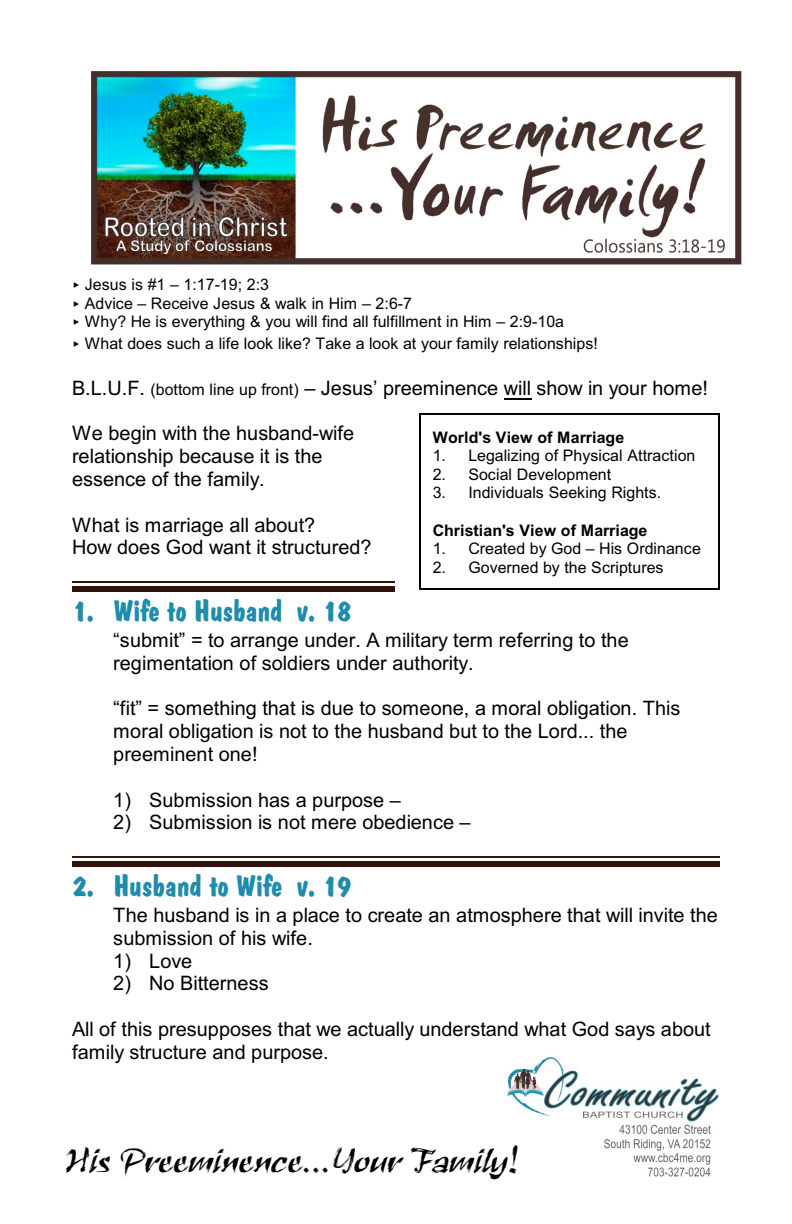
<style>
.page{position:relative;width:792px;height:1224px;background:#fff}
.page>*{position:absolute;margin:0;border:0;box-sizing:border-box;transform-origin:0 0}
.t1{font:36px "Ruach Let Plain";color:#000}
.t2{font:30px "Dom Bold BT";color:#1f8cab}
.t3{font:20px/22.8px "Arial";color:#000}
.t4{font:16px/18.4px "Arial";color:#000}
.t5{font:700 16px "Arial";color:#000}
.s1{font-size:16px}
</style>
<div class="page">
<img style="left:507px;top:1056px;width:212px;height:121px">
<img style="left:92px;top:72px;width:650px;height:192px">
<hr style="left:419px;top:413px;width:1px;height:177px;background:#000">
<hr style="left:718px;top:413px;width:2px;height:177px;background:#000">
<hr style="left:419px;top:413px;width:301px;height:2px;background:#000">
<hr style="left:419px;top:588px;width:301px;height:2px;background:#000">
<svg style="left:504px;top:398px;width:27px;height:1px"></svg>
<hr style="left:72px;top:581px;width:323px;height:2px;background:#33120d">
<div style="left:72px;top:587px;width:323px;height:5px;background:#33120d"></div>
<hr style="left:72px;top:856px;width:648px;height:2px;background:#33120d">
<div style="left:72px;top:862px;width:648px;height:5px;background:#33120d"></div>
<p class="t4" style="left:85px;top:277px;width:481px">Jesus is #1 – 1:17-19; 2:3<br>Advice – Receive Jesus &amp; walk in Him – 2:6-7<br>Why? He is everything &amp; you will find all fulfillment in Him – 2:9-10a</p>
<p class="t4" style="left:85px;top:336px;width:515px">What does such a life look like? Take a look at your family relationships!</p>
<p class="t3" style="left:72px;top:378px;width:638px">B.L.U.F. <span class="s1">(bottom line up front)</span> – Jesus’ preeminence will show in your home!</p>
<p class="t3" style="left:72px;top:424px;width:284px">We begin with the husband-wife relationship because it is the essence of the family.</p>
<p class="t3" style="left:72px;top:515px;width:301px">What is marriage all about?<br>How does God want it structured?</p>
<p class="t5" style="left:433px;top:431px;width:193px">World's View of Marriage</p>
<p class="t4" style="left:433px;top:448px;width:264px">1. Legalizing of Physical Attraction</p>
<p class="t4" style="left:433px;top:466px;width:180px">2. Social Development</p>
<p class="t4" style="left:433px;top:485px;width:230px">3. Individuals Seeking Rights.</p>
<p class="t5" style="left:433px;top:524px;width:216px">Christian's View of Marriage</p>
<p class="t4" style="left:433px;top:541px;width:270px">1. Created by God – His Ordinance</p>
<p class="t4" style="left:433px;top:560px;width:232px">2. Governed by the Scriptures</p>
<h2 class="t2" style="left:72px;top:598px;width:281px">1. Wife to Husband v. 18</h2>
<p class="t3" style="left:113px;top:630px;width:517px">“submit” = to arrange under. A military term referring to the regimentation of soldiers under authority.</p>
<p class="t3" style="left:113px;top:699px;width:569px">“fit” = something that is due to someone, a moral obligation. This moral obligation is not to the husband but to the Lord... the preeminent one!</p>
<p class="t3" style="left:113px;top:790px;width:289px">1) Submission has a purpose –</p>
<p class="t3" style="left:113px;top:813px;width:359px">2) Submission is not mere obedience –</p>
<h2 class="t2" style="left:72px;top:873px;width:281px">2. Husband to Wife v. 19</h2>
<p class="t3" style="left:113px;top:905px;width:606px">The husband is in a place to create an atmosphere that will invite the submission of his wife.</p>
<p class="t3" style="left:113px;top:951px;width:80px">1) Love</p>
<p class="t3" style="left:113px;top:974px;width:157px">2) No Bitterness</p>
<p class="t3" style="left:72px;top:1020px;width:640px">All of this presupposes that we actually understand what God says about family structure and purpose.</p>
<h1 class="t1" style="left:64px;top:1147px;width:456px">His Preeminence...Your Family!</h1>
</div>
